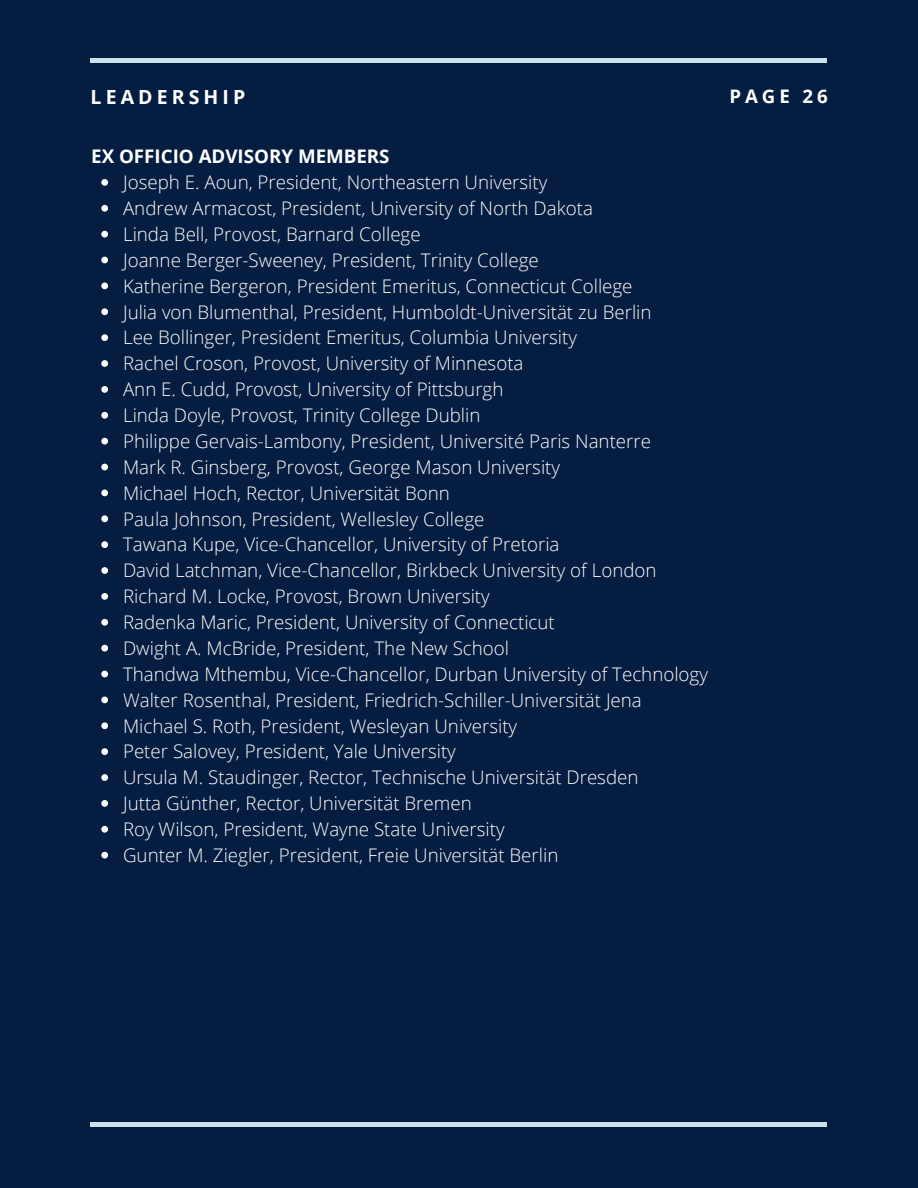
<style>
.page{position:relative;width:918px;height:1188px;background:#051d40}
.page>*{position:absolute;margin:0;border:0;box-sizing:border-box;transform-origin:0 0}
.t1{font:700 19.5px "Open Sans";letter-spacing:.21em;color:#fff}
.t2{font:300 18.75px/25.8px "Open Sans";color:#fff}
.t3{font:700 18.75px "Open Sans";color:#fff}
.t4{font:700 18.6px "Open Sans";letter-spacing:.21em;color:#fff}
</style>
<div class="page">
<hr style="left:91px;top:59px;width:736px;height:3px;background:#c9e2eb">
<hr style="left:91px;top:1123px;width:736px;height:3px;background:#c9e2eb">
<svg style="left:101px;top:179px;width:7px;height:7px"></svg>
<svg style="left:101px;top:205px;width:7px;height:7px"></svg>
<svg style="left:101px;top:231px;width:7px;height:7px"></svg>
<svg style="left:101px;top:257px;width:7px;height:6px"></svg>
<svg style="left:101px;top:283px;width:7px;height:6px"></svg>
<svg style="left:101px;top:308px;width:7px;height:7px"></svg>
<svg style="left:101px;top:334px;width:7px;height:7px"></svg>
<svg style="left:101px;top:360px;width:7px;height:7px"></svg>
<svg style="left:101px;top:386px;width:7px;height:7px"></svg>
<svg style="left:101px;top:412px;width:7px;height:7px"></svg>
<svg style="left:101px;top:438px;width:7px;height:7px"></svg>
<svg style="left:101px;top:464px;width:7px;height:6px"></svg>
<svg style="left:101px;top:490px;width:7px;height:6px"></svg>
<svg style="left:101px;top:515px;width:7px;height:7px"></svg>
<svg style="left:101px;top:541px;width:7px;height:7px"></svg>
<svg style="left:101px;top:567px;width:7px;height:7px"></svg>
<svg style="left:101px;top:593px;width:7px;height:7px"></svg>
<svg style="left:101px;top:619px;width:7px;height:7px"></svg>
<svg style="left:101px;top:645px;width:7px;height:7px"></svg>
<svg style="left:101px;top:671px;width:7px;height:6px"></svg>
<svg style="left:101px;top:697px;width:7px;height:6px"></svg>
<svg style="left:101px;top:722px;width:7px;height:7px"></svg>
<svg style="left:101px;top:748px;width:7px;height:7px"></svg>
<svg style="left:101px;top:774px;width:7px;height:7px"></svg>
<svg style="left:101px;top:800px;width:7px;height:7px"></svg>
<svg style="left:101px;top:826px;width:7px;height:7px"></svg>
<svg style="left:101px;top:852px;width:7px;height:7px"></svg>
<p class="t1" style="left:91px;top:83px;width:156px">LEADERSHIP</p>
<p class="t3" style="left:91px;top:143px;width:300px">EX OFFICIO ADVISORY MEMBERS</p>
<p class="t2" style="left:123px;top:169px;width:586px">Joseph E. Aoun, President, Northeastern University<br>Andrew Armacost, President, University of North Dakota<br>Linda Bell, Provost, Barnard College<br>Joanne Berger-Sweeney, President, Trinity College<br>Katherine Bergeron, President Emeritus, Connecticut College<br>Julia von Blumenthal, President, Humboldt-Universität zu Berlin<br>Lee Bollinger, President Emeritus, Columbia University<br>Rachel Croson, Provost, University of Minnesota<br>Ann E. Cudd, Provost, University of Pittsburgh<br>Linda Doyle, Provost, Trinity College Dublin<br>Philippe Gervais-Lambony, President, Université Paris Nanterre<br>Mark R. Ginsberg, Provost, George Mason University<br>Michael Hoch, Rector, Universität Bonn<br>Paula Johnson, President, Wellesley College<br>Tawana Kupe, Vice-Chancellor, University of Pretoria<br>David Latchman, Vice-Chancellor, Birkbeck University of London Richard M. Locke, Provost, Brown University<br>Radenka Maric, President, University of Connecticut<br>Dwight A. McBride, President, The New School<br>Thandwa Mthembu, Vice-Chancellor, Durban University of Technology Walter Rosenthal, President, Friedrich-Schiller-Universität Jena Michael S. Roth, President, Wesleyan University<br>Peter Salovey, President, Yale University<br>Ursula M. Staudinger, Rector, Technische Universität Dresden<br>Jutta Günther, Rector, Universität Bremen<br>Roy Wilson, President, Wayne State University<br>Gunter M. Ziegler, President, Freie Universität Berlin</p>
<h1 class="t4" style="left:730px;top:83px;width:100px">PAGE 26</h1>
</div>
